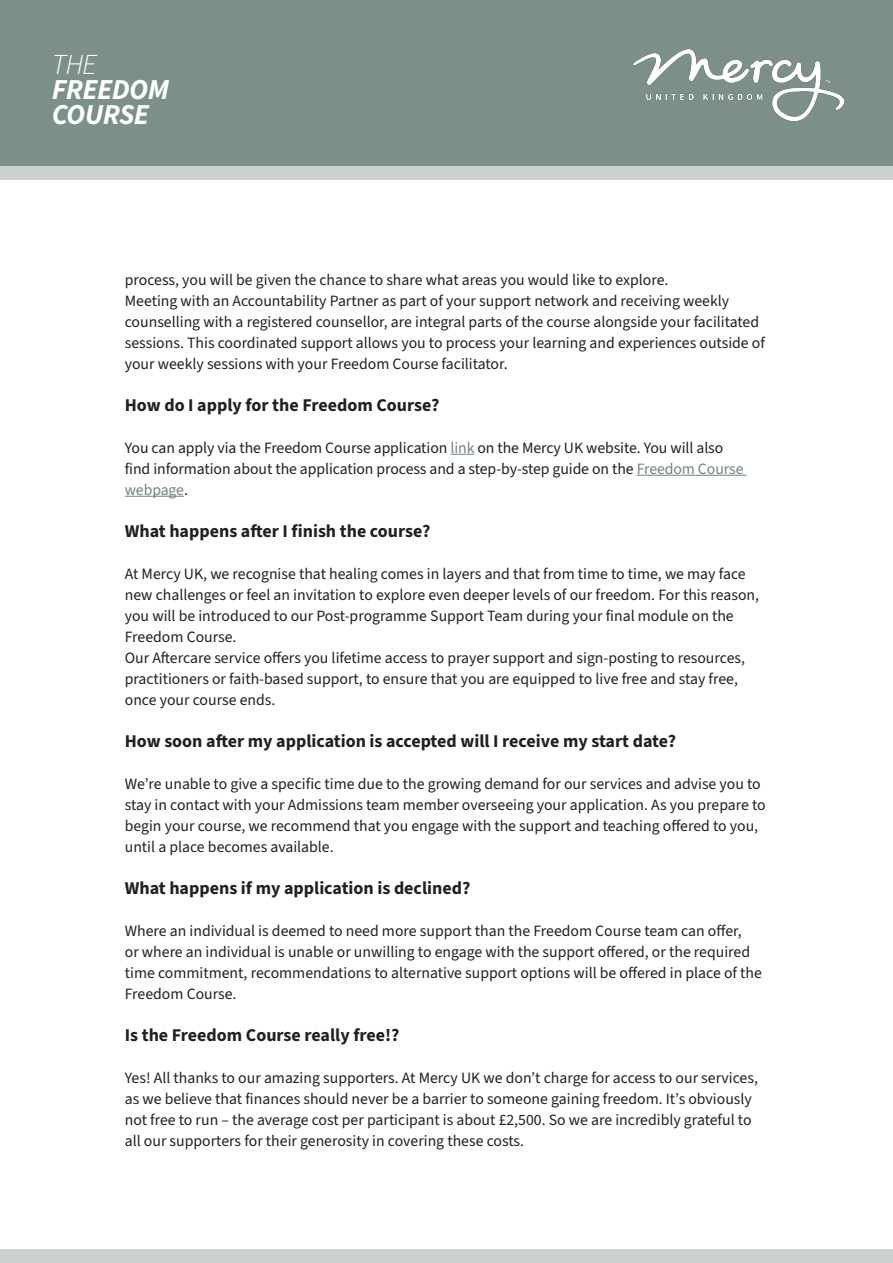
<style>
.page{position:relative;width:893px;height:1263px;background:#fff}
.page>*{position:absolute;margin:0;border:0;box-sizing:border-box;transform-origin:0 0}
.t1{font:italic 700 28.95px/24.8px "Source Sans 3";letter-spacing:-.02em;color:#fff}
.t2{font:italic 300 28.95px "Source Sans 3";color:#fff}
.Bold_heading{font:700 18px "Source Sans 3";color:#231f20}
.Body{font:15.75px/21px "Source Sans 3";color:#231f20}
.s1{color:#728681}
</style>
<div class="page">
<div style="left:0;top:1249px;width:893px;height:14px;background:#cbd1cf"></div>
<div style="left:0;top:166px;width:893px;height:14px;background:#cbd1cf"></div>
<div style="left:0;top:0;width:893px;height:166px;background:#7d8f8b"></div>
<img style="left:633px;top:50px;width:210px;height:71px">
<svg style="left:450px;top:454px;width:24px;height:1px"></svg>
<hr style="left:637px;top:475px;width:109px;height:1px;background:#728681">
<hr style="left:125px;top:496px;width:59px;height:1px;background:#728681">
<h1 class="t2" style="left:52px;top:47px;width:46px">THE</h1>
<h1 class="t1" style="left:52px;top:77px;width:119px">FREEDOM<br>COURSE</h1>
<p class="Body" style="left:125px;top:269px;width:545px">process, you will be given the chance to share what areas you would like to explore.</p>
<p class="Body" style="left:125px;top:290px;width:642px">Meeting with an Accountability Partner as part of your support network and receiving weekly counselling with a registered counsellor, are integral parts of the course alongside your facilitated sessions. This coordinated support allows you to process your learning and experiences outside of your weekly sessions with your Freedom Course facilitator.</p>
<p class="Bold_heading" style="left:125px;top:393px;width:316px">How do I apply for the Freedom Course?</p>
<p class="Body" style="left:125px;top:437px;width:620px">You can apply via the Freedom Course application <span class="s1">link</span> on the Mercy UK website. You will also find information about the application process and a step-by-step guide on the <span class="s1">Freedom Course webpage</span>.</p>
<p class="Bold_heading" style="left:125px;top:519px;width:307px">What happens after I finish the course?</p>
<p class="Body" style="left:125px;top:563px;width:636px">At Mercy UK, we recognise that healing comes in layers and that from time to time, we may face new challenges or feel an invitation to explore even deeper levels of our freedom. For this reason, you will be introduced to our Post-programme Support Team during your final module on the Freedom Course.</p>
<p class="Body" style="left:125px;top:647px;width:622px">Our Aftercare service offers you lifetime access to prayer support and sign-posting to resources, practitioners or faith-based support, to ensure that you are equipped to live free and stay free, once your course ends.</p>
<p class="Bold_heading" style="left:125px;top:729px;width:553px">How soon after my application is accepted will I receive my start date?</p>
<p class="Body" style="left:125px;top:773px;width:642px">We’re unable to give a specific time due to the growing demand for our services and advise you to stay in contact with your Admissions team member overseeing your application. As you prepare to begin your course, we recommend that you engage with the support and teaching offered to you, until a place becomes available.</p>
<p class="Bold_heading" style="left:125px;top:876px;width:347px">What happens if my application is declined?</p>
<p class="Body" style="left:125px;top:920px;width:639px">Where an individual is deemed to need more support than the Freedom Course team can offer,<br>or where an individual is unable or unwilling to engage with the support offered, or the required time commitment, recommendations to alternative support options will be offered in place of the Freedom Course.</p>
<p class="Bold_heading" style="left:125px;top:1023px;width:276px">Is the Freedom Course really free!?</p>
<p class="Body" style="left:125px;top:1067px;width:635px">Yes! All thanks to our amazing supporters. At Mercy UK we don’t charge for access to our services, as we believe that finances should never be a barrier to someone gaining freedom. It’s obviously not free to run – the average cost per participant is about £2,500. So we are incredibly grateful to all our supporters for their generosity in covering these costs.</p>
</div>
